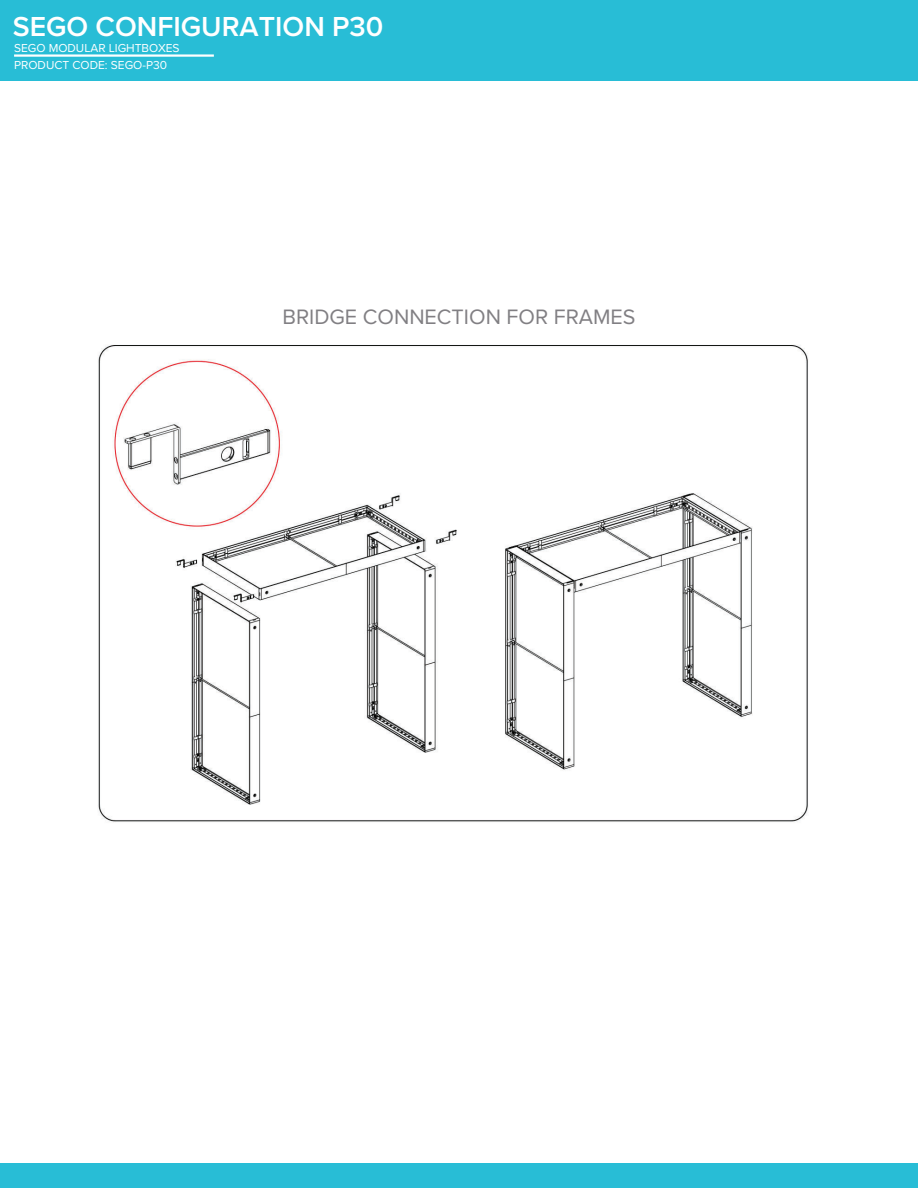
<style>
.page{position:relative;width:918px;height:1188px;background:#fff}
.page>*{position:absolute;margin:0;border:0;box-sizing:border-box;transform-origin:0 0}
.t1{font:600 28.5px "Proxima Nova";color:#fff}
.t2{font:21.6px "Proxima Nova";color:#817f83}
.t3{font:12px "Proxima Nova";color:#fff}
</style>
<div class="page">
<div style="left:0;top:1164px;width:918px;height:24px;background:#28bdd6"></div>
<div style="left:1px;top:0;width:917px;height:81px;background:#28bdd6"></div>
<hr style="left:14px;top:54px;width:200px;height:3px;background:#fff">
<img style="left:98px;top:345px;width:710px;height:477px">
<h1 class="t1" style="left:13px;top:17px;width:372px">SEGO CONFIGURATION P30</h1>
<p class="t3" style="left:14px;top:43px;width:167px">SEGO MODULAR LIGHTBOXES</p>
<p class="t3" style="left:14px;top:60px;width:155px">PRODUCT CODE: SEGO-P30</p>
<h2 class="t2" style="left:282px;top:308px;width:355px">BRIDGE CONNECTION FOR FRAMES</h2>
</div>
